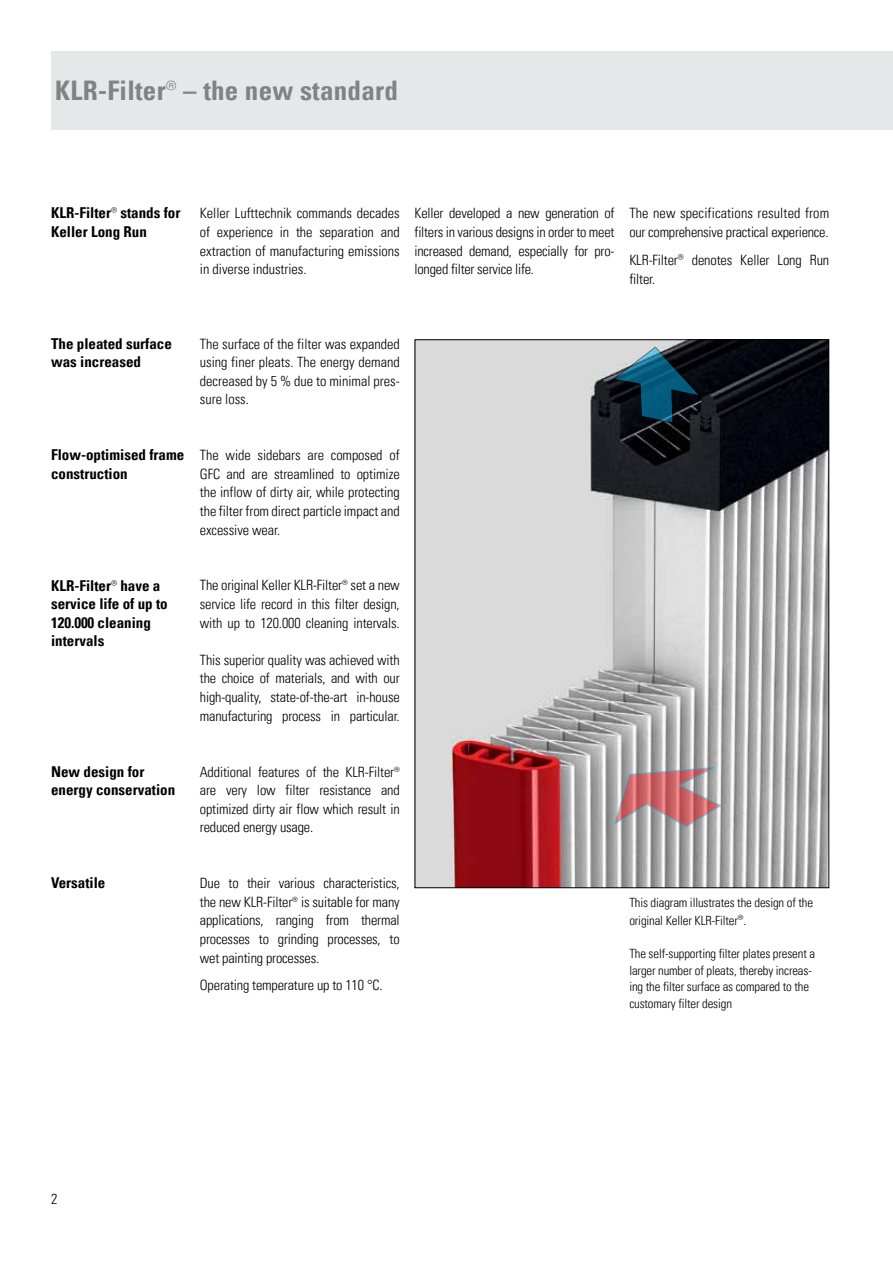
<style>
.page{position:relative;width:893px;height:1263px;background:#fff}
.page>*{position:absolute;margin:0;border:0;box-sizing:border-box;transform-origin:0 0}
.t1{font:700 condensed 27px "Univers LT Pro";letter-spacing:.01em;color:#808284}
.t2{font:700 condensed 15px/18.6px "Univers LT Pro";color:#000}
.t3{font:300 condensed 14.25px/18.6px "Univers LT Pro";letter-spacing:-.01em;color:#000;text-align:justify}
.t4{font:300 condensed 12.75px/16.5px "Univers LT Pro";letter-spacing:-.01em;color:#000}
.s1{font-weight:300}
.s2{font-size:15px}
.s3{font-size:14.25px}
</style>
<div class="page">
<div style="left:51px;top:51px;width:842px;height:79px;background:#e6e7e8"></div>
<img style="left:417px;top:341px;width:410px;height:545px">
<svg style="left:613px;top:347px;width:88px;height:76px;background:#214455"></svg>
<svg style="left:614px;top:767px;width:108px;height:60px;background:#bc8c90"></svg>
<h1 class="t1" style="left:55px;top:80px;width:344px">KLR-Filter<span class="s1">®</span> – the new standard</h1>
<p class="t2" style="left:51px;top:205px;width:131px">KLR-Filter<span class="s1">®</span> stands for<br>Keller Long Run</p>
<p class="t3" style="left:200px;top:205px;width:201px">Keller Lufttechnik commands decades of experience in the separation and extraction of manufacturing emissions in diverse industries.</p>
<p class="t3" style="left:415px;top:205px;width:201px">Keller developed a new generation of filters in various designs in order to meet increased demand, especially for pro&shy;longed filter service life.</p>
<p class="t3" style="left:629px;top:205px;width:201px">The new specifications resulted from our comprehensive practical experience.</p>
<p class="t3" style="left:629px;top:252px;width:201px">KLR-Filter<span class="s2">®</span> denotes Keller Long Run filter.</p>
<p class="t2" style="left:51px;top:335px;width:122px">The pleated surface was increased</p>
<p class="t3" style="left:200px;top:335px;width:201px">The surface of the filter was expanded using finer pleats. The energy demand decreased by 5 % due to minimal pres&shy;sure loss.</p>
<p class="t2" style="left:51px;top:447px;width:135px">Flow-optimised frame construction</p>
<p class="t3" style="left:200px;top:447px;width:201px">The wide sidebars are composed of GFC and are streamlined to optimize the inflow of dirty air, while pro tecting the filter from direct particle impact and excessive wear.</p>
<p class="t2" style="left:51px;top:577px;width:118px">KLR-Filter<span class="s1">®</span> have a service life of up to<br>120.000 cleaning intervals</p>
<p class="t2" style="left:51px;top:763px;width:126px">New design for energy conservation</p>
<p class="t3" style="left:200px;top:577px;width:201px">The original Keller KLR-Filter® set a new service life record in this filter design, with up to 120.000 cleaning intervals.</p>
<p class="t3" style="left:200px;top:652px;width:201px">This superior quality was achieved with the choice of materials, and with our high-quality, state-of-the-art in-house manufacturing process in particular.</p>
<p class="t3" style="left:200px;top:763px;width:201px">Additional features of the KLR-Filter® are very low filter resistance and optimized dirty air flow which result in reduced energy usage.</p>
<p class="t2" style="left:51px;top:875px;width:56px">Versatile</p>
<p class="t3" style="left:200px;top:875px;width:201px">Due to their various characteristics, the new KLR-Filter® is suitable for many applications, ranging from thermal processes to grinding processes, to wet painting processes.</p>
<p class="t3" style="left:200px;top:977px;width:184px">Operating temperature up to 110 °C.</p>
<p class="t3" style="left:51px;top:1191px;width:8px">2</p>
<p class="t4" style="left:629px;top:894px;width:185px;line-height:18.6px">This diagram illustrates the design of the original Keller KLR-Filter<span class="s3">®</span>.</p>
<p class="t4" style="left:629px;top:947px;width:187px">The self-supporting filter plates present a larger number of pleats, thereby increas&shy;ing the filter surface as compared to the customary filter design</p>
</div>
